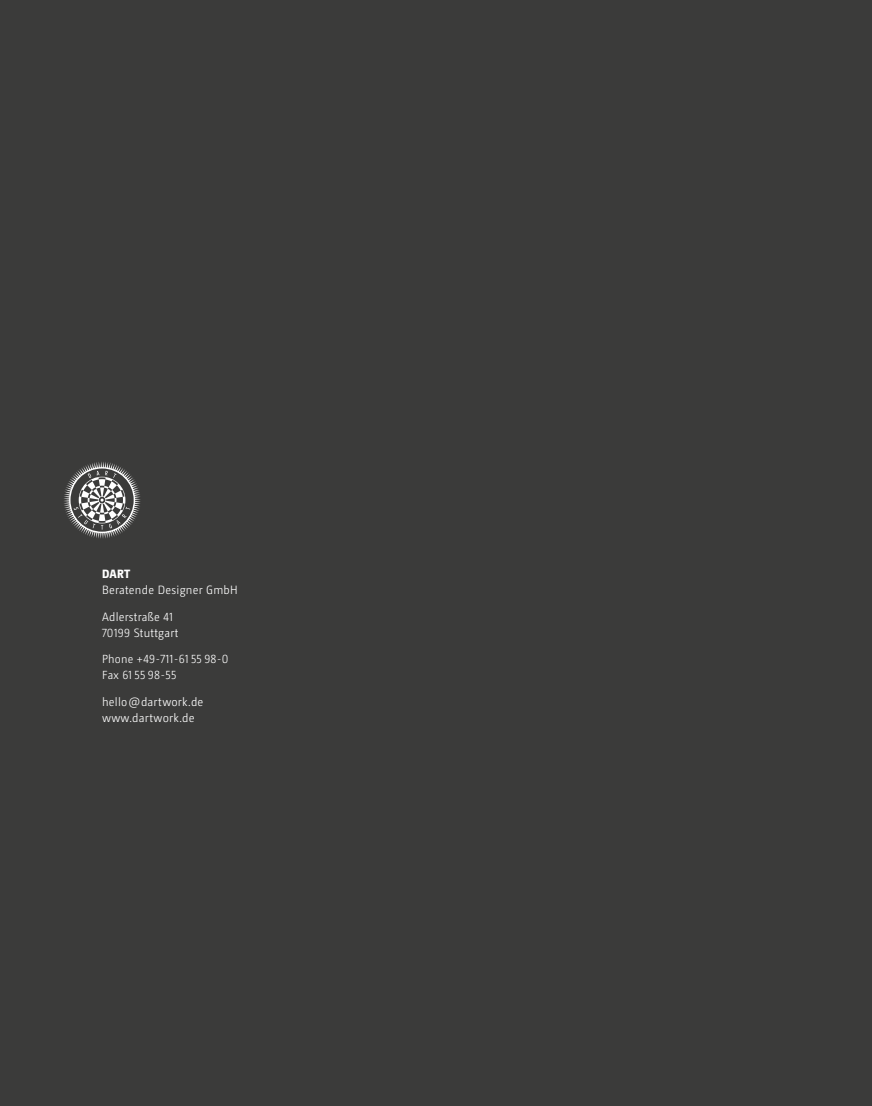
<style>
.page{position:relative;width:872px;height:1106px;background:#3b3b3a}
.page>*{position:absolute;margin:0;border:0;box-sizing:border-box;transform-origin:0 0}
.t1{font:300 12px/15.8px "Camingo";letter-spacing:.025em;color:#fff;scale:.95 1}
.t2{font:800 12px "Camingo";color:#fff;scale:.95 1}
.t3{font:300 11.7px/15.8px "Camingo";letter-spacing:.025em;color:#fff;scale:.95 1}
.s1{font-size:11.7px}
.s2{font-size:9.9px}
</style>
<div class="page">
<svg style="left:64px;top:462px;width:77px;height:77px"></svg>
<p class="t2" style="left:102px;top:566px;width:31px">DART</p>
<p class="t1" style="left:102px;top:582px;width:142px">Beratende Designer GmbH</p>
<p class="t1" style="left:102px;top:609px;width:82px">Adlerstraße <span class="s1">41<br>70199</span> Stuttgart</p>
<p class="t3" style="left:102px;top:651px;width:134px">Phone +49<span class="s2">-</span>711<span class="s2">-</span>61 55 98<span class="s2">-</span>0<br>Fax 61 55 98<span class="s2">-</span>55</p>
<p class="t1" style="left:102px;top:694px;width:108px">hello@dartwork.de www.dartwork.de</p>
</div>
